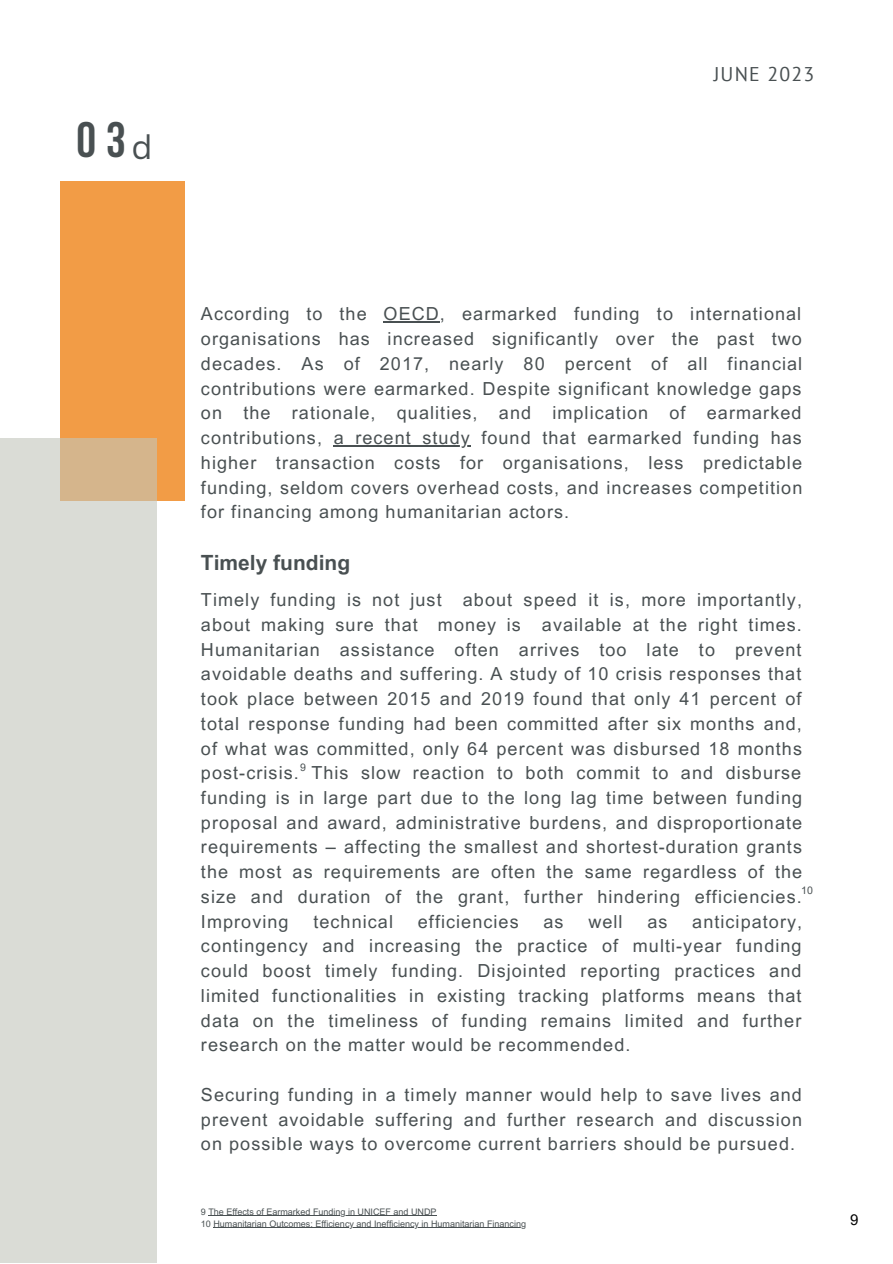
<style>
.page{position:relative;width:893px;height:1264px;background:#fff}
.page>*{position:absolute;margin:0;border:0;box-sizing:border-box;transform-origin:0 0}
.t1{font:700 49.65px "Bebas Neue";color:#495052}
.t2{font:33px "Canva Sans";color:#495052}
.t3{font:700 21px "Arial MT Pro";color:#495052}
.t4{font:19.8px "PT Sans";letter-spacing:.06em;color:#495052}
.t5{font:18px/24.8px "Arial MT Pro";letter-spacing:.06em;color:#495052;text-align:justify}
.t6{font:15px "Arial MT Pro";color:#000}
.t7{font:10.5px "Arial MT Pro";color:#495052}
.t8{font:9px "Arial MT Pro";color:#495052}
</style>
<div class="page">
<div style="left:60px;top:182px;width:125px;height:319px;background:#f29c46"></div>
<div style="left:0;top:438px;width:156px;height:824px;background:#dadcd6"></div>
<hr style="left:208px;top:1215px;width:228px;height:1px;background:#495052">
<hr style="left:213px;top:1227px;width:313px;height:1px;background:#495052">
<hr style="left:383px;top:321px;width:57px;height:2px;background:#495052">
<svg style="left:333px;top:445px;width:12px;height:1px"></svg>
<hr style="left:345px;top:445px;width:126px;height:1px;background:#495052">
<p class="t1" style="left:76px;top:120px;width:51px">03</p>
<p class="t2" style="left:131px;top:123px;width:23px">d</p>
<p class="t4" style="left:713px;top:61px;width:102px">JUNE 2023</p>
<p class="t5" style="left:201px;top:304px;width:603px">According to the OECD, earmarked funding to international organisations has increased significantly over the past two decades. As of 2017, nearly 80 percent of all financial contributions were earmarked. Despite significant knowledge gaps on the rationale, qualities, and implication of earmarked contributions, a recent study found that earmarked funding has higher transaction costs for organisations, less predictable funding, seldom covers overhead costs, and increases competition for financing among humanitarian actors.</p>
<p class="t3" style="left:201px;top:555px;width:151px">Timely funding</p>
<p class="t5" style="left:201px;top:589px;width:602px">Timely funding is not just about speed it is, more importantly, about making sure that money is available at the right times.<br>Humanitarian assistance often arrives too late to prevent avoidable deaths and suffering. A study of 10 crisis responses that took place between 2015 and 2019 found that only 41 percent of total response funding had been committed after six months and, of what was committed, only 64 percent was disbursed 18 months post-crisis. This slow reaction to both commit to and disburse funding is in large part due to the long lag time between funding proposal and award, administrative burdens, and disproportionate requirements – affecting the smallest and shortest-duration grants the most as requirements are often the same regardless of the size and duration of the grant, further hindering efficiencies.<br>Improving</p>
<p class="t7" style="left:300px;top:763px;width:7px">9</p>
<p class="t7" style="left:801px;top:885px;width:13px">10</p>
<p class="t5" style="left:313px;top:911px;width:81px">technical</p>
<p class="t5" style="left:418px;top:911px;width:102px">efficiencies</p>
<p class="t5" style="left:543px;top:911px;width:22px">as</p>
<p class="t5" style="left:588px;top:911px;width:36px">well</p>
<p class="t5" style="left:647px;top:911px;width:22px">as</p>
<p class="t5" style="left:201px;top:911px;width:602px;text-indent:491px">anticipatory, contingency and increasing the practice of multi-year funding could boost timely funding. Disjointed reporting practices and limited functionalities in existing tracking platforms means that data on the timeliness of funding remains limited and further research on the matter would be recommended.</p>
<p class="t5" style="left:201px;top:1084px;width:602px">Securing funding in a timely manner would help to save lives and prevent avoidable suffering and further research and discussion on possible ways to overcome current barriers should be pursued.</p>
<p class="t8" style="left:201px;top:1208px;width:237px">9 The Effects of Earmarked Funding in UNICEF and UNDP</p>
<p class="t8" style="left:201px;top:1220px;width:326px">10 Humanitarian Outcomes: Efficiency and Inefficiency in Humanitarian Financing</p>
<p class="t6" style="left:850px;top:1214px;width:10px">9</p>
</div>
